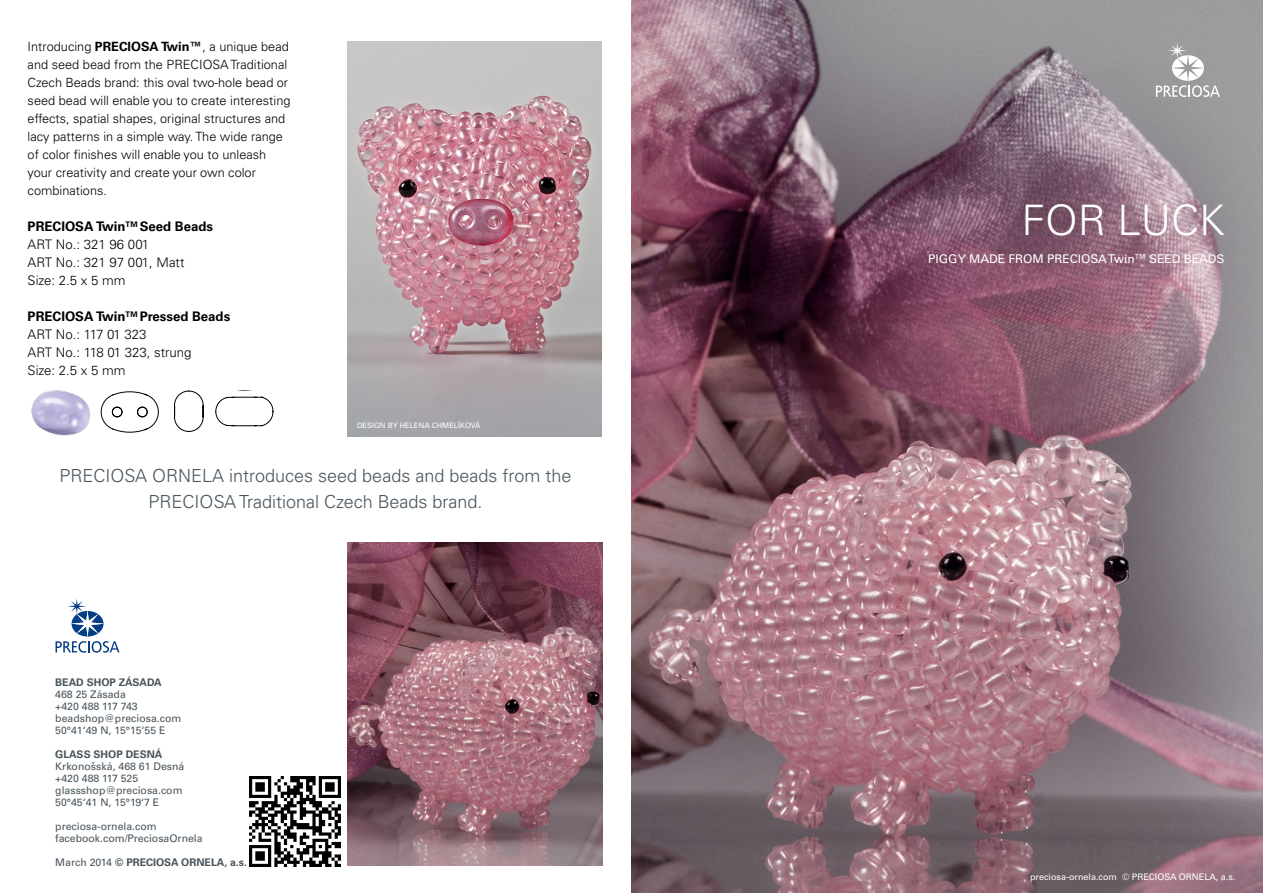
<style>
.page{position:relative;width:1263px;height:893px;background:#fff}
.page>*{position:absolute;margin:0;border:0;box-sizing:border-box;transform-origin:0 0}
.t1{font:300 42px "Univers LTCYR 45";color:#fff}
.t2{font:300 18px/25.5px "Univers LTCYR 45";color:#48545c;text-align:center}
.t3{font:300 13.2px/18px "Univers LTCYR 45";color:#000}
.t4{font:700 13.2px "Univers LTCYR 65";color:#000}
.t5{font:300 12.75px/18px "Univers LTCYR 45";color:#000}
.t6{font:12px "Univers LTCYR 55 Roman";color:#fff}
.t7{font:10.5px/12px "Univers LTCYR 55 Roman";color:#48545c}
.t8{font:700 10.5px "Univers LTCYR 65";color:#48545c}
.t9{font:9px "Univers LTCYR 55 Roman";color:#fff}
.t10{font:7.5px "Univers LTCYR 55 Roman";color:#fff}
.s1{font-family:"Univers LTCYR 65";font-weight:700}
.s2{font-family:"Univers LTCYR 55 Roman";font-weight:400}
</style>
<div class="page">
<svg style="left:56px;top:599px;width:64px;height:54px"></svg>
<img style="left:632px;top:0;width:631px;height:893px">
<svg style="left:1156px;top:43px;width:64px;height:54px"></svg>
<img style="left:250px;top:776px;width:90px;height:91px">
<img style="left:347px;top:42px;width:255px;height:394px">
<img style="left:347px;top:543px;width:255px;height:323px">
<svg style="left:101px;top:391px;width:58px;height:42px"></svg>
<svg style="left:174px;top:391px;width:30px;height:41px"></svg>
<svg style="left:215px;top:397px;width:58px;height:29px"></svg>
<img style="left:31px;top:390px;width:59px;height:46px">
<p class="t5" style="left:28px;top:37px;width:264px">Introducing <span class="s1">PRECIOSA Twin™</span>, a unique bead and seed bead from the PRECIOSA Traditional Czech Beads brand: this oval two-hole bead or seed bead will enable you to create interesting effects, spatial shapes, original structures and lacy patterns in a simple way. The wide range of color finishes will enable you to unleash your creativity and create your own color combinations.</p>
<p class="t4" style="left:28px;top:217px;width:187px">PRECIOSA Twin<sup>TM</sup> Seed Beads</p>
<p class="t3" style="left:28px;top:235px;width:158px">ART No.: 321 96 001<br>ART No.: 321 97 001, Matt<br>Size: 2.5 x 5 mm</p>
<p class="t4" style="left:28px;top:307px;width:204px">PRECIOSA Twin<sup>TM</sup> Pressed Beads</p>
<p class="t3" style="left:28px;top:325px;width:165px">ART No.: 117 01 323<br>ART No.: 118 01 323, strung<br>Size: 2.5 x 5 mm</p>
<p class="t10" style="left:357px;top:420px;width:125px">DESIGN BY HELENA CHMELÍKOVÁ</p>
<h2 class="t2" style="left:60px;top:463px;width:513px">PRECIOSA ORNELA introduces seed beads and beads from the<br>PRECIOSA Traditional Czech Beads brand.</h2>
<p class="t8" style="left:55px;top:675px;width:108px">BEAD SHOP ZÁSADA</p>
<p class="t7" style="left:55px;top:688px;width:128px">468 25 Zásada<br>+420 488 117 743 beadshop@preciosa.com<br>50°41‘49 N, 15°15‘55 E</p>
<p class="t8" style="left:55px;top:747px;width:108px">GLASS SHOP DESNÁ</p>
<p class="t7" style="left:55px;top:760px;width:131px">Krkonošská, 468 61 Desná +420 488 117 525 glassshop@preciosa.com<br>50°45‘41 N, 15°19‘7 E</p>
<p class="t7" style="left:55px;top:820px;width:149px">preciosa-ornela.com facebook.com/PreciosaOrnela</p>
<p class="t8" style="left:55px;top:855px;width:193px"><span class="s2">March 2014</span> © PRECIOSA ORNELA, a.s.</p>
<h1 class="t1" style="left:1022px;top:192px;width:205px">FOR LUCK</h1>
<p class="t6" style="left:928px;top:250px;width:298px">PIGGY MADE FROM PRECIOSA Twin<sup>TM</sup> SEED BEADS</p>
<p class="t9" style="left:1030px;top:871px;width:207px">preciosa-ornela.com © PRECIOSA ORNELA, a.s.</p>
</div>
